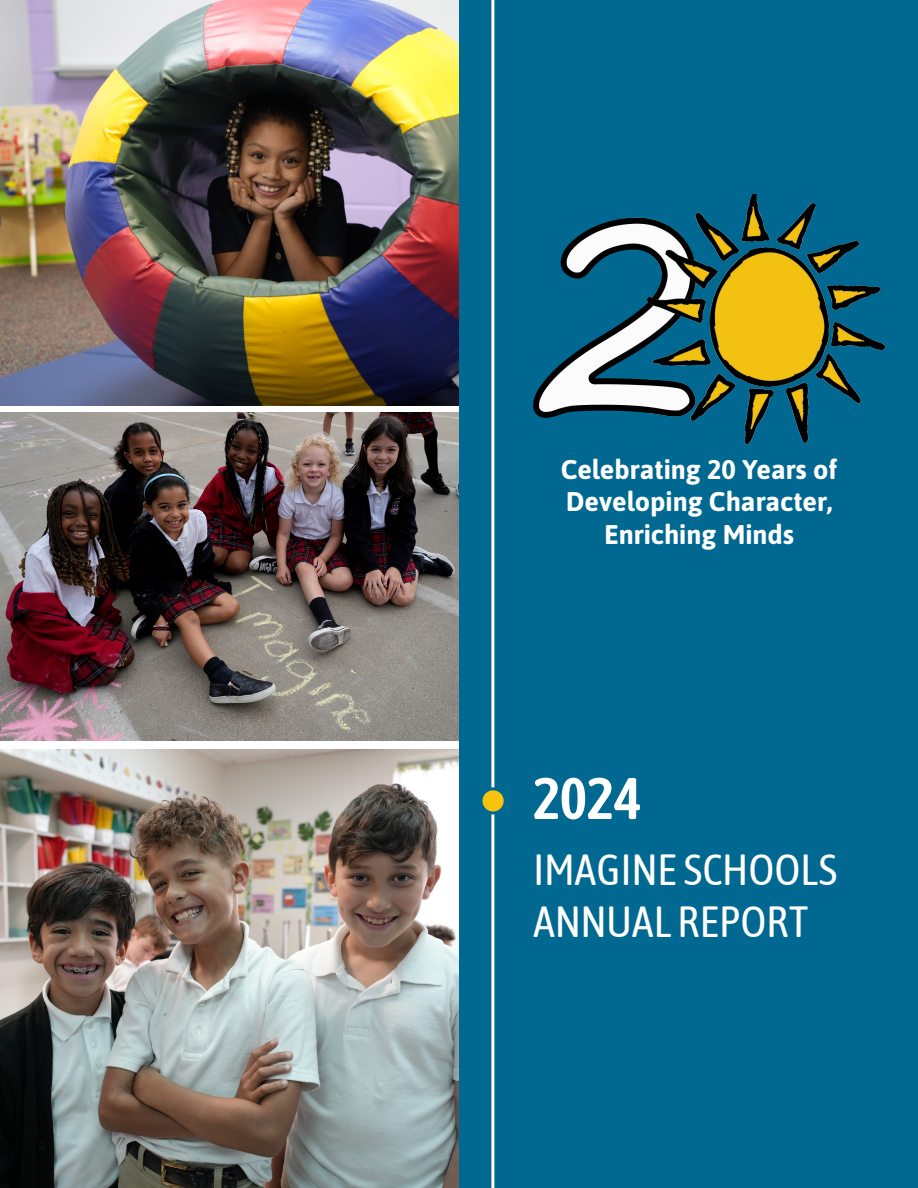
<style>
.page{position:relative;width:918px;height:1188px;background:#fff}
.page>*{position:absolute;margin:0;border:0;box-sizing:border-box;transform-origin:0 0}
.t1{font:600 58.5px "Asap Condensed";color:#fff}
.t2{font:43.5px/52.2px "Asap Condensed";color:#fff}
.t3{font:700 27px/32.4px "Asap";color:#fff;text-align:center}
</style>
<div class="page">
<img style="left:0;top:413px;width:459px;height:328px">
<img style="left:0;top:0;width:459px;height:405px">
<img style="left:0;top:750px;width:459px;height:438px">
<div style="left:459px;top:0;width:459px;height:1188px;background:#006891"></div>
<hr style="left:491px;top:0;width:3px;height:1188px;background:#fff">
<div style="left:481px;top:789px;width:24px;height:24px;background:#f7c30d;border-radius:50%"></div>
<div style="left:480px;top:787px;width:27px;height:27px;border:3px solid #006891;border-radius:50%"></div>
<img style="left:533px;top:194px;width:353px;height:251px">
<p class="t3" style="left:561px;top:452px;width:278px">Celebrating 20 Years of<br>Developing Character,<br>Enriching Minds</p>
<p class="t1" style="left:533px;top:758px;width:109px">2024</p>
<p class="t2" style="left:533px;top:841px;width:306px">IMAGINE SCHOOLS<br>ANNUAL REPORT</p>
</div>
